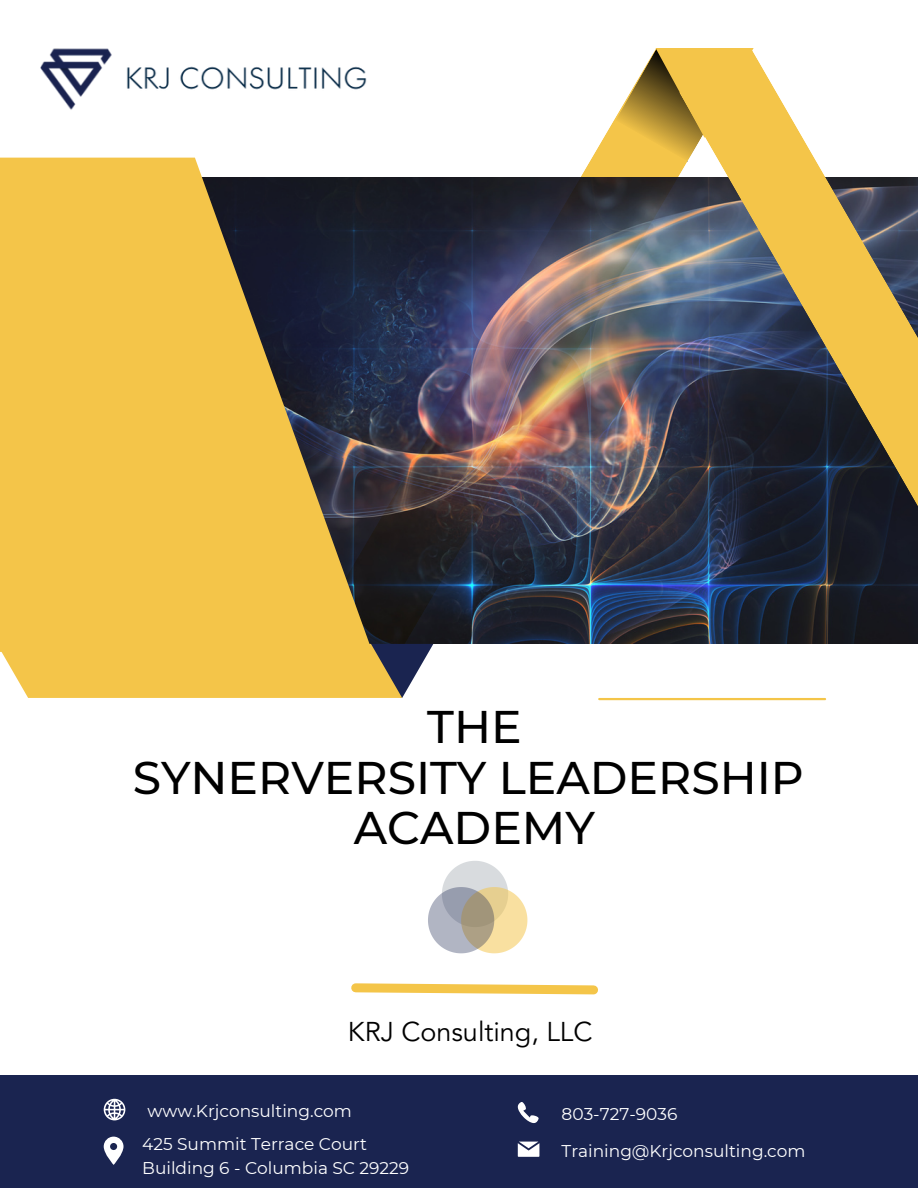
<style>
.page{position:relative;width:918px;height:1188px;background:#fff}
.page>*{position:absolute;margin:0;border:0;box-sizing:border-box;transform-origin:0 0}
.t1{font:500 45.6px "Montserrat";color:#000}
.t2{font:27px "Avenir LT Std";color:#000}
.t3{font:16.95px "Montserrat";color:#fff}
</style>
<div class="page">
<svg style="left:400px;top:119px;width:279px;height:526px"></svg>
<img style="left:372px;top:178px;width:307px;height:466px">
<svg style="left:679px;top:54px;width:239px;height:590px;background:#6f6b5d"></svg>
<svg style="left:1px;top:644px;width:432px;height:54px;background:#e2bb56"></svg>
<svg style="left:615px;top:48px;width:139px;height:114px;background:#dab656"></svg>
<svg style="left:0;top:278px;width:372px;height:374px;background:#cea846"></svg>
<hr style="left:599px;top:698px;width:226px;height:2px;background:#f4c549">
<svg style="left:351px;top:983px;width:247px;height:12px"></svg>
<div style="left:0;top:1076px;width:918px;height:112px;background:#1a2450"></div>
<svg style="left:104px;top:1099px;width:21px;height:21px"></svg>
<svg style="left:104px;top:1137px;width:20px;height:28px"></svg>
<svg style="left:518px;top:1142px;width:21px;height:15px"></svg>
<svg style="left:518px;top:1102px;width:21px;height:21px"></svg>
<svg style="left:428px;top:861px;width:99px;height:92px"></svg>
<img style="left:0;top:48px;width:400px;height:230px">
<p class="t1" style="left:427px;top:699px;width:96px">THE</p>
<p class="t1" style="left:133px;top:750px;width:673px">SYNERVERSITY LEADERSHIP</p>
<p class="t1" style="left:354px;top:800px;width:243px">ACADEMY</p>
<p class="t2" style="left:348px;top:1021px;width:246px">KRJ Consulting, LLC</p>
<p class="t3" style="left:148px;top:1101px;width:206px">www.Krjconsulting.com</p>
<p class="t3" style="left:562px;top:1104px;width:117px">803-727-9036</p>
<p class="t3" style="left:142px;top:1134px;width:226px">425 Summit Terrace Court</p>
<p class="t3" style="left:142px;top:1157px;width:268px">Building 6 - Columbia SC 29229</p>
<p class="t3" style="left:562px;top:1140px;width:245px">Training@Krjconsulting.com</p>
</div>
